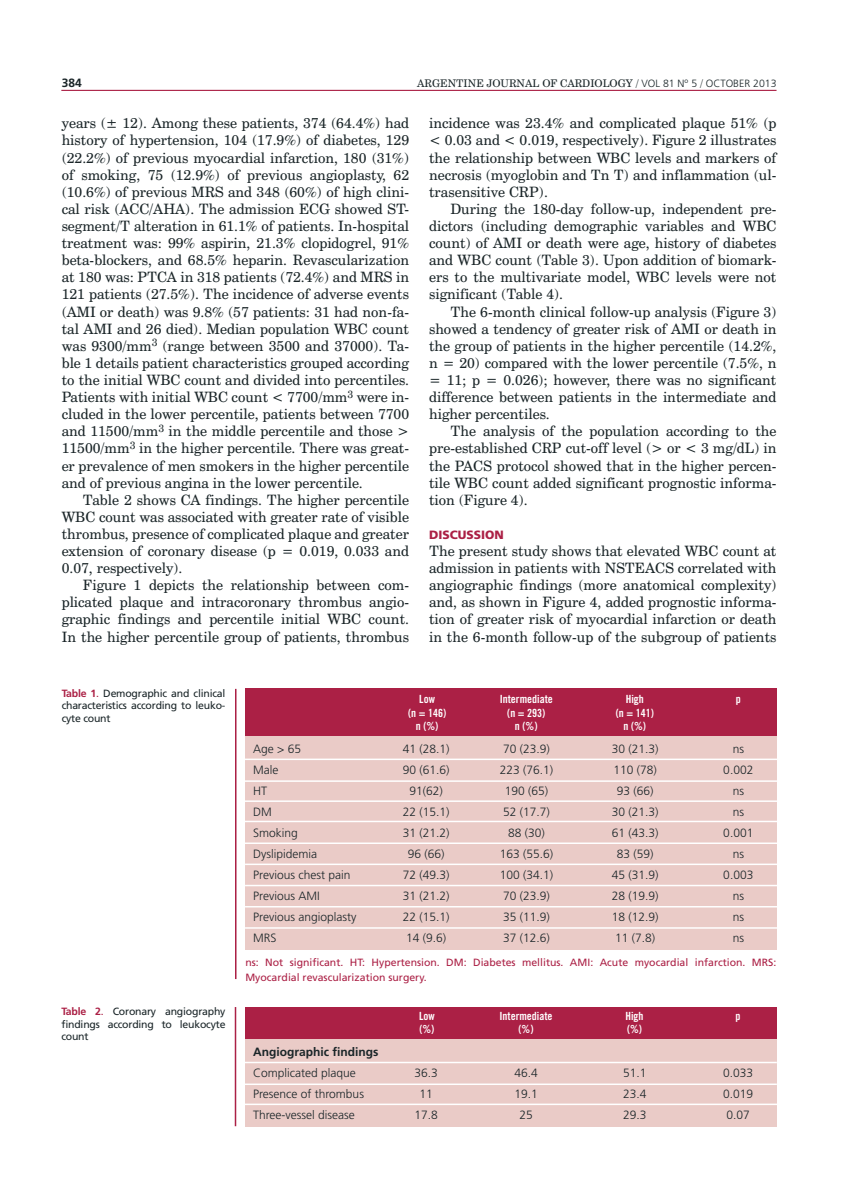
<style>
.page{position:relative;width:851px;height:1191px;background:#fff}
.page>*{position:absolute;margin:0;border:0;box-sizing:border-box;transform-origin:0 0}
.t1{font:14.25px/17.1px "Century Schoolbook BT";color:#1a2528;text-align:justify}
.t2{font:300 12px/21px "Frutiger LT Std";color:#1a2528;text-align:center}
.t3{font:700 12px "Frutiger LT Std";color:#1a2528}
.t4{font:12px "Frutiger Black B";color:#ab2045}
.t5{font:11.25px/13.5px "Trade Gothic LT Std Bd Cn 20";color:#fff;text-align:center}
.t6{font:10.5px/12.6px "Frutiger LT Std";letter-spacing:-.02em;color:#1a2528;text-align:justify}
.t7{font:10.5px/15px "Frutiger LT Std";color:#ab2045}
.t8{font:10.5px "Century Schoolbook BT";color:#1a2528}
.t9{font:300 10.5px "Frutiger LT Std";color:#1a2528}
.s1{font-family:"Frutiger LT Std";font-weight:300}
.s2{font-family:"Century Schoolbook BT";font-weight:400}
.s3{font-weight:700;color:#ab2045}
.s4{color:#ab2045}
</style>
<div class="page">
<hr style="left:61px;top:90px;width:715px;height:1px;background:#ab2045">
<hr style="left:235px;top:689px;width:1px;height:290px;background:#ab2045">
<div style="left:245px;top:689px;width:531px;height:47px;background:#ab2045"></div>
<div style="left:245px;top:735px;width:531px;height:214px;background:#eacbc7"></div>
<hr style="left:245px;top:758px;width:532px;height:2px;background:#fff">
<hr style="left:245px;top:780px;width:532px;height:2px;background:#fff">
<hr style="left:245px;top:800px;width:532px;height:2px;background:#fff">
<hr style="left:245px;top:863px;width:533px;height:2px;background:#fff">
<hr style="left:245px;top:884px;width:533px;height:2px;background:#fff">
<hr style="left:245px;top:906px;width:533px;height:1px;background:#fff">
<hr style="left:245px;top:927px;width:533px;height:1px;background:#fff">
<hr style="left:245px;top:820px;width:532px;height:2px;background:#fff">
<hr style="left:245px;top:842px;width:532px;height:2px;background:#fff">
<hr style="left:235px;top:1007px;width:1px;height:119px;background:#ab2045">
<div style="left:245px;top:1007px;width:531px;height:32px;background:#ab2045"></div>
<div style="left:245px;top:1039px;width:531px;height:87px;background:#eacbc7"></div>
<hr style="left:245px;top:1061px;width:531px;height:2px;background:#fff">
<hr style="left:245px;top:1083px;width:531px;height:2px;background:#fff">
<hr style="left:244px;top:1103px;width:533px;height:2px;background:#fff">
<p class="t3" style="left:62px;top:75px;width:22px">384</p>
<p class="t8" style="left:417px;top:77px;width:232px">ARGENTINE JOURNAL OF CARDIOLOGY / <span class="s1">VOL</span></p>
<p class="t9" style="left:663px;top:77px;width:51px">81 Nº 5 <span class="s2">/</span> OCTO</p>
<p class="t9" style="left:733px;top:77px;width:45px">BER 2013</p>
<p class="t1" style="left:62px;top:115px;width:349px">years (± 12). Among these patients, 374 (64.4%) had history of hypertension, 104 (17.9%) of diabetes, 129 (22.2%) of previous myocardial infarction, 180 (31%) of smoking, 75 (12.9%) of previous angioplasty, 62 (10.6%) of previous MRS and 348 (60%) of high clini&shy;cal risk (ACC/AHA). The admission ECG showed ST&shy;segment/T alteration in 61.1% of patients. In-hospital treatment was: 99% aspirin, 21.3% clopidogrel, 91% beta-blockers, and 68.5% heparin. Revascularization at 180 was: PTCA in 318 patients (72.4%) and MRS in 121 patients (27.5%). The incidence of adverse events (AMI or death) was 9.8% (57 patients: 31 had non-fa&shy;tal AMI and 26 died). Median population WBC count was 9300/mm<sup>3</sup> (range between 3500 and 37000). Ta&shy;ble 1 details patient characteristics grouped according to the initial WBC count and divided into percentiles.<br>Patients with initial WBC count &lt; 7700/mm<sup>3</sup> were in&shy;cluded in the lower percentile, patients between 7700 and 11500/mm<sup>3</sup> in the middle percentile and those &gt; 11500/mm<sup>3</sup> in the higher percentile. There was great&shy;er prevalence of men smokers in the higher percentile and of previous angina in the lower percentile.</p>
<p class="t1" style="left:62px;top:491px;width:349px;text-indent:21px">Table 2 shows CA findings. The higher percentile WBC count was associated with greater rate of visible thrombus, presence of complicated plaque and greater extension of coronary disease (p = 0.019, 0.033 and 0.07, respectively).</p>
<p class="t1" style="left:62px;top:576px;width:349px;text-indent:21px">Figure 1 depicts the relationship between com&shy;plicated plaque and intracoronary thrombus angio&shy;graphic findings and percentile initial WBC count.<br>In the higher percentile group of patients, thrombus</p>
<p class="t1" style="left:429px;top:115px;width:349px">incidence was 23.4% and complicated plaque 51% (p &lt; 0.03 and &lt; 0.019, respectively). Figure 2 illustrates the relationship between WBC levels and markers of necrosis (myoglobin and Tn T) and inflammation (ul&shy;trasensitive CRP).</p>
<p class="t1" style="left:429px;top:200px;width:349px;text-indent:21px">During the 180-day follow-up, independent pre&shy;dictors (including demographic variables and WBC count) of AMI or death were age, history of diabetes and WBC count (Table 3). Upon addition of biomark&shy;ers to the multivariate model, WBC levels were not significant (Table 4).</p>
<p class="t1" style="left:429px;top:303px;width:349px;text-indent:21px">The 6-month clinical follow-up analysis (Figure 3) showed a tendency of greater risk of AMI or death in the group of patients in the higher percentile (14.2%, n = 20) compared with the lower percentile (7.5%, n = 11; p = 0.026); however, there was no significant difference between patients in the intermediate and higher percentiles.</p>
<p class="t1" style="left:429px;top:422px;width:349px;text-indent:21px">The analysis of the population according to the pre-established CRP cut-off level (&gt; or &lt; 3 mg/dL) in the PACS protocol showed that in the higher percen&shy;tile WBC count added significant prognostic informa&shy;tion (Figure 4).</p>
<p class="t4" style="left:429px;top:527px;width:76px">DISCUSSION</p>
<p class="t1" style="left:429px;top:542px;width:349px">The present study shows that elevated WBC count at admission in patients with NSTEACS correlated with angiographic findings (more anatomical complexity) and, as shown in Figure 4, added prognostic informa&shy;tion of greater risk of myocardial infarction or death in the 6-month follow-up of the subgroup of patients</p>
<p class="t6" style="left:62px;top:687px;width:165px"><span class="s3">Table 1</span><span class="s4">.</span> Demographic and clinical characteristics according to leuko&shy;cyte count</p>
<p class="t6" style="left:61px;top:1005px;width:165px"><span class="s3">Table 2</span><span class="s4">.</span> Coronary angiography findings according to leukocyte count</p>
<p class="t5" style="left:408px;top:692px;width:39px">Low<br>(n = 146) n (%)</p>
<p class="t5" style="left:615px;top:692px;width:39px">High<br>(n = 141) n (%)</p>
<p class="t5" style="left:499px;top:692px;width:55px">Intermediate (n = 293)<br>n (%)</p>
<p class="t5" style="left:735px;top:692px;width:6px">p</p>
<p class="t2" style="left:253px;top:738px;width:105px;text-align:left">Age &gt; 65<br>Male<br>HT<br>DM<br>Smoking<br>Dyslipidemia<br>Previous chest pain<br>Previous AMI<br>Previous angioplasty<br>MRS</p>
<p class="t2" style="left:499px;top:738px;width:55px">70 (23.9)<br>223 (76.1)<br>190 (65)<br>52 (17.7)<br>88 (30)<br>163 (55.6)<br>100 (34.1)<br>70 (23.9)<br>35 (11.9)<br>37 (12.6)</p>
<p class="t2" style="left:403px;top:738px;width:48px">41 (28.1)<br>90 (61.6)<br>91(62)<br>22 (15.1)<br>31 (21.2)<br>96 (66)<br>72 (49.3)<br>31 (21.2)<br>22 (15.1)<br>14 (9.6)</p>
<p class="t2" style="left:723px;top:738px;width:32px">ns<br>0.002 ns<br>ns<br>0.001 ns<br>0.003 ns<br>ns<br>ns</p>
<p class="t2" style="left:611px;top:738px;width:48px">30 (21.3)<br>110 (78)<br>93 (66)<br>30 (21.3)<br>61 (43.3)<br>83 (59)<br>45 (31.9)<br>28 (19.9)<br>18 (12.9)<br>11 (7.8)</p>
<p class="t7" style="left:245px;top:954px;width:532px">ns: Not significant. HT: Hypertension. DM: Diabetes mellitus. AMI: Acute myocardial infarction. MRS:<br>Myocardial revascularization surgery.</p>
<p class="t5" style="left:419px;top:1009px;width:17px;text-align:left">Low (%)</p>
<p class="t5" style="left:625px;top:1009px;width:20px;text-align:left">High (%)</p>
<p class="t5" style="left:499px;top:1009px;width:55px">Intermediate (%)</p>
<p class="t5" style="left:735px;top:1009px;width:6px">p</p>
<p class="t3" style="left:253px;top:1044px;width:127px">Angiographic findings</p>
<p class="t2" style="left:253px;top:1062px;width:112px;text-align:left">Complicated plaque<br>Presence of thrombus<br>Three-vessel disease</p>
<p class="t2" style="left:514px;top:1062px;width:25px">46.4<br>19.1<br>25</p>
<p class="t2" style="left:414px;top:1062px;width:25px">36.3<br>11<br>17.8</p>
<p class="t2" style="left:723px;top:1062px;width:32px;text-align:justify">0.033<br>0.019<br>0.07</p>
<p class="t2" style="left:623px;top:1062px;width:25px;text-align:justify">51.1<br>23.4<br>29.3</p>
</div>
